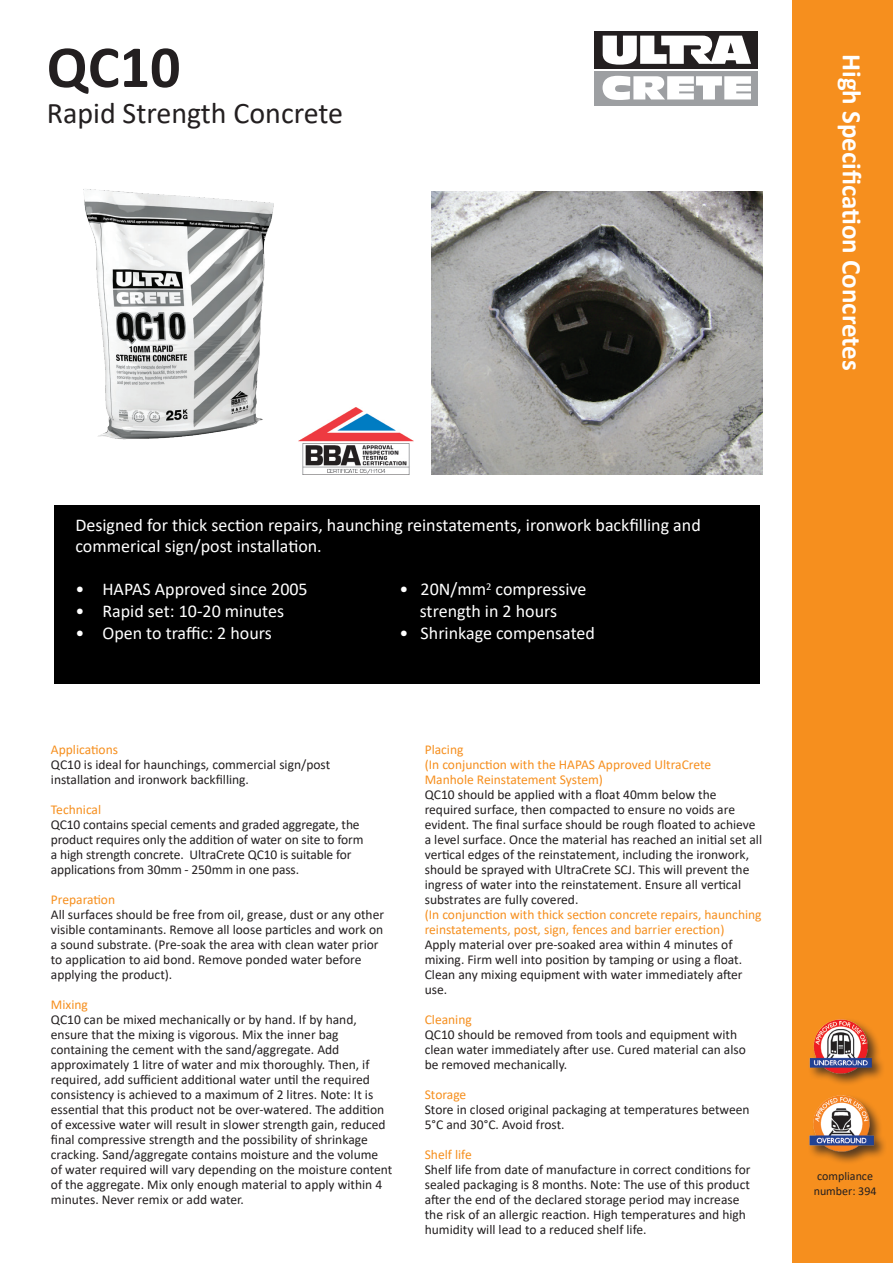
<style>
.page{position:relative;width:893px;height:1263px;background:#fff}
.page>*{position:absolute;margin:0;border:0;box-sizing:border-box;transform-origin:0 0}
.t1{font:700 60px "Calibri";color:#231f20}
.t2{font:30px "Calibri";color:#231f20}
.t3{font:700 27px "Calibri";color:#fff}
.t4{font:18px/21.6px "Calibri";color:#fff}
.t5{font:13.5px/15px "Calibri";color:#231f20}
.t6{font:13.5px/15px "Calibri";color:#f68f1e}
.t7{font:12px/14.4px "Calibri";color:#231f20}
</style>
<div class="page">
<div style="left:792px;top:0;width:101px;height:1263px;background:#f68f1e"></div>
<div style="left:54px;top:505px;width:705px;height:179px;background:#000"></div>
<svg style="left:594px;top:105px;width:164px;height:1px"></svg>
<div style="left:594px;top:71px;width:164px;height:34px;background:#9d9fa2"></div>
<div style="left:594px;top:31px;width:164px;height:38px;background:#231f20"></div>
<svg style="left:603px;top:36px;width:148px;height:29px"></svg>
<svg style="left:603px;top:76px;width:148px;height:24px"></svg>
<div style="left:807px;top:1094px;width:81px;height:71px;background:#231f20;opacity:.75"></div>
<img style="left:807px;top:1094px;width:70px;height:71px">
<div style="left:807px;top:1018px;width:78px;height:69px;background:#231f20;opacity:.75"></div>
<img style="left:807px;top:1018px;width:68px;height:77px">
<img style="left:330px;top:407px;width:83px;height:67px">
<img style="left:83px;top:189px;width:247px;height:285px">
<img style="left:431px;top:191px;width:331px;height:283px">
<h1 class="t1" style="left:47px;top:25px;width:135px">QC10</h1>
<h2 class="t2" style="left:47px;top:92px;width:298px">Rapid Strength Concrete</h2>
<h3 class="t4" style="left:75px;top:513px;width:627px">Designed for thick section repairs, haunching reinstatements, ironwork backfilling and commerical sign/post installation.</h3>
<h3 class="t4" style="left:75px;top:578px;width:234px">• HAPAS Approved since 2005</h3>
<h3 class="t4" style="left:399px;top:578px;width:189px">• 20N/mm<sup>2</sup> compressive</h3>
<h3 class="t4" style="left:75px;top:600px;width:210px">• Rapid set: 10-20 minutes</h3>
<h3 class="t4" style="left:420px;top:600px;width:139px">strength in 2 hours</h3>
<h3 class="t4" style="left:75px;top:621px;width:198px">• Open to traffic: 2 hours</h3>
<h3 class="t4" style="left:399px;top:621px;width:197px">• Shrinkage compensated</h3>
<h3 class="t3" style="left:871px;top:54px;width:318px;rotate:90deg">High Specification Concretes</h3>
<p class="t6" style="left:51px;top:742px;width:69px">Applications</p>
<p class="t5" style="left:51px;top:757px;width:281px">QC10 is ideal for haunchings, commercial sign/post installation and ironwork backfilling.</p>
<p class="t6" style="left:51px;top:802px;width:52px">Technical</p>
<p class="t5" style="left:51px;top:817px;width:314px">QC10 contains special cements and graded aggregate, the product requires only the addition of water on site to form a high strength concrete. UltraCrete QC10 is suitable for applications from 30mm - 250mm in one pass.</p>
<p class="t6" style="left:51px;top:892px;width:66px">Preparation</p>
<p class="t5" style="left:51px;top:907px;width:335px">All surfaces should be free from oil, grease, dust or any other visible contaminants. Remove all loose particles and work on a sound substrate. (Pre-soak the area with clean water prior to application to aid bond. Remove ponded water before applying the product).</p>
<p class="t6" style="left:51px;top:997px;width:39px">Mixing</p>
<p class="t5" style="left:51px;top:1012px;width:343px">QC10 can be mixed mechanically or by hand. If by hand, ensure that the mixing is vigorous. Mix the inner bag containing the cement with the sand/aggregate. Add approximately 1 litre of water and mix thoroughly. Then, if required, add sufficient additional water until the required consistency is achieved to a maximum of 2 litres. Note: It is essential that this product not be over-watered. The addition of excessive water will result in slower strength gain, reduced final compressive strength and the possibility of shrinkage cracking. Sand/aggregate contains moisture and the volume of water required will vary depending on the moisture content of the aggregate. Mix only enough material to apply within 4 minutes. Never remix or add water.</p>
<p class="t6" style="left:425px;top:742px;width:288px">Placing<br>(In conjunction with the HAPAS Approved UltraCrete<br>Manhole Reinstatement System)</p>
<p class="t5" style="left:425px;top:787px;width:339px">QC10 should be applied with a float 40mm below the required surface, then compacted to ensure no voids are evident. The final surface should be rough floated to achieve a level surface. Once the material has reached an initial set all vertical edges of the reinstatement, including the ironwork, should be sprayed with UltraCrete SCJ. This will prevent the ingress of water into the reinstatement. Ensure all vertical substrates are fully covered.</p>
<p class="t6" style="left:425px;top:907px;width:338px">(In conjunction with thick section concrete repairs, haunching reinstatements, post, sign, fences and barrier erection)</p>
<p class="t5" style="left:425px;top:937px;width:319px">Apply material over pre-soaked area within 4 minutes of mixing. Firm well into position by tamping or using a float.<br>Clean any mixing equipment with water immediately after use.</p>
<p class="t6" style="left:425px;top:1012px;width:49px">Cleaning</p>
<p class="t5" style="left:425px;top:1027px;width:323px">QC10 should be removed from tools and equipment with clean water immediately after use. Cured material can also be removed mechanically.</p>
<p class="t6" style="left:425px;top:1087px;width:43px">Storage</p>
<p class="t5" style="left:425px;top:1102px;width:326px">Store in closed original packaging at temperatures between<br>5°C and 30°C. Avoid frost.</p>
<p class="t6" style="left:425px;top:1147px;width:48px">Shelf life</p>
<p class="t5" style="left:425px;top:1162px;width:327px">Shelf life from date of manufacture in correct conditions for sealed packaging is 8 months. Note: The use of this product after the end of the declared storage period may increase the risk of an allergic reaction. High temperatures and high humidity will lead to a reduced shelf life.</p>
<p class="t7" style="left:814px;top:1169px;width:64px">compliance number: 394</p>
</div>
